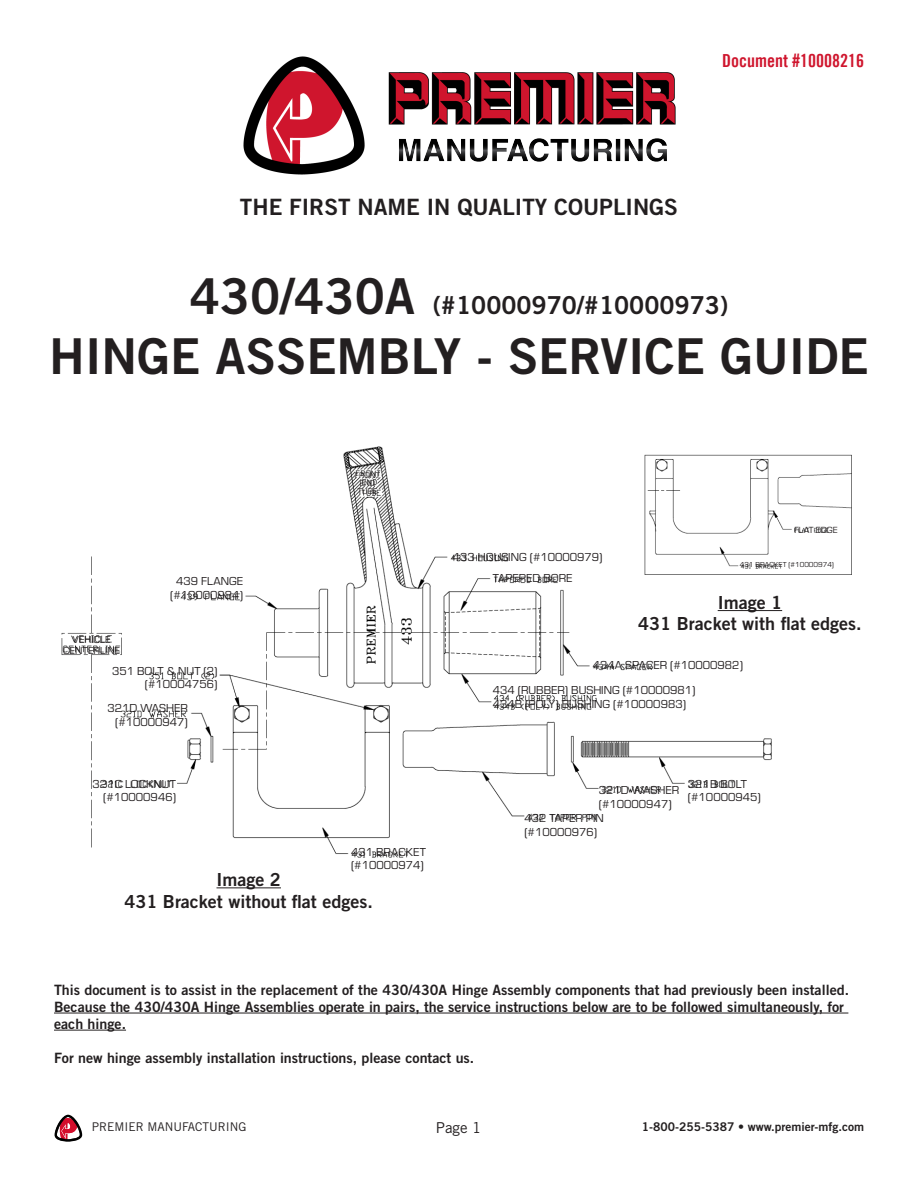
<style>
.page{position:relative;width:918px;height:1188px;background:#fff}
.page>*{position:absolute;margin:0;border:0;box-sizing:border-box;transform-origin:0 0}
.t1{font:49.5px "Trade Gothic LT Std Bd 2";color:#231f20}
.t2{font:24.75px "Trade Gothic LT Std Bd 2";color:#231f20}
.t3{font:22.5px "Trade Gothic LT Std Bd 2";color:#231f20}
.t4{font:18px "Trade Gothic LT Std Bd 2";color:#231f20}
.t5{font:18px "Trade Gothic LT Bold Cond Twenty";color:#cf152d}
.t6{font:15px "Trade Gothic LT Std";color:#231f20}
.t7{font:14.25px/17.1px "Trade Gothic LT Std Bd 2";color:#231f20}
.t8{font:12px "Eurostile";color:#231f20}
.t9{font:12px "Trade Gothic LT Std Bd 2";color:#231f20}
.t10{font:12px "Trade Gothic LT Std";color:#231f20}
.t11{font:10.5px "Eurostile";color:#231f20}
.t12{font:9.3px "Eurostile";color:#231f20}
.t13{font:8.4px "Eurostile";color:#231f20}
.t14{font:7.5px "Eurostile";color:#231f20}
.s1{font-size:49.5px}
</style>
<div class="page">
<img style="left:243px;top:56px;width:433px;height:119px">
<hr style="left:54px;top:1013px;width:794px;height:1px;background:#231f20">
<hr style="left:54px;top:1030px;width:72px;height:1px;background:#231f20">
<svg style="left:54px;top:1114px;width:29px;height:28px"></svg>
<img style="left:61px;top:446px;width:791px;height:412px">
<hr style="left:718px;top:610px;width:64px;height:1px;background:#231f20">
<hr style="left:217px;top:887px;width:64px;height:1px;background:#231f20">
<p class="t5" style="left:722px;top:50px;width:143px">Document #10008216</p>
<p class="t3" style="left:240px;top:193px;width:440px">THE FIRST NAME IN QUALITY COUPLINGS</p>
<p class="t2" style="left:190px;top:290px;width:540px"><span class="s1">430/430A</span> (#10000970/#10000973)</p>
<p class="t1" style="left:49px;top:325px;width:821px">HINGE ASSEMBLY - SERVICE GUIDE</p>
<p class="t11" style="left:73px;top:633px;width:39px">VEHICLE</p>
<p class="t11" style="left:63px;top:643px;width:58px">CENTERLINE</p>
<p class="t8" style="left:176px;top:573px;width:68px">439 FLANGE</p>
<p class="t8" style="left:170px;top:587px;width:74px">(#10000984)</p>
<p class="t8" style="left:112px;top:662px;width:107px">351 BOLT &amp; NUT (2)</p>
<p class="t8" style="left:145px;top:676px;width:74px">(#10004756)</p>
<p class="t8" style="left:108px;top:700px;width:82px">321D WASHER</p>
<p class="t8" style="left:115px;top:714px;width:74px">(#10000947)</p>
<p class="t8" style="left:93px;top:776px;width:85px">321C LOCKNUT</p>
<p class="t8" style="left:103px;top:789px;width:74px">(#10000946)</p>
<p class="t13" style="left:355px;top:469px;width:27px">FRONT</p>
<p class="t13" style="left:360px;top:477px;width:17px">END</p>
<p class="t13" style="left:358px;top:486px;width:21px">TUBE</p>
<p class="t8" style="left:351px;top:844px;width:76px">431 BRACKET</p>
<p class="t8" style="left:351px;top:857px;width:74px">(#10000974)</p>
<p class="t4" style="left:217px;top:868px;width:66px">Image 2</p>
<p class="t4" style="left:125px;top:890px;width:250px">431 Bracket without flat edges.</p>
<p class="t8" style="left:453px;top:549px;width:151px">433 HOUSING (#10000979)</p>
<p class="t8" style="left:493px;top:570px;width:81px">TAPERED BORE</p>
<p class="t12" style="left:794px;top:524px;width:45px">FLAT EDGE</p>
<p class="t14" style="left:740px;top:560px;width:96px">431 BRACKET (#10000974)</p>
<p class="t4" style="left:718px;top:591px;width:66px">Image 1</p>
<p class="t4" style="left:638px;top:613px;width:225px">431 Bracket with flat edges.</p>
<p class="t8" style="left:593px;top:657px;width:152px">434A SPACER (#10000982)</p>
<p class="t8" style="left:493px;top:682px;width:204px">434 (RUBBER) BUSHING (#10000981)</p>
<p class="t8" style="left:493px;top:696px;width:195px">434B (POLY) BUSHING (#10000983)</p>
<p class="t8" style="left:599px;top:782px;width:82px">321D WASHER</p>
<p class="t8" style="left:599px;top:796px;width:74px">(#10000947)</p>
<p class="t8" style="left:524px;top:810px;width:81px">432 TAPER PIN</p>
<p class="t8" style="left:524px;top:824px;width:74px">(#10000976)</p>
<p class="t8" style="left:688px;top:776px;width:61px">321B BOLT</p>
<p class="t8" style="left:688px;top:789px;width:74px">(#10000945)</p>
<p class="t7" style="left:54px;top:981px;width:797px">This document is to assist in the replacement of the 430/430A Hinge Assembly components that had previously been installed.<br>Because the 430/430A Hinge Assemblies operate in pairs, the service instructions below are to be followed simultaneously, for each hinge.</p>
<p class="t7" style="left:54px;top:1049px;width:422px">For new hinge assembly installation instructions, please contact us.</p>
<p class="t10" style="left:92px;top:1120px;width:156px">PREMIER MANUFACTURING</p>
<p class="t6" style="left:436px;top:1119px;width:47px">Page 1</p>
<p class="t9" style="left:642px;top:1119px;width:224px">1-800-255-5387 • www.premier-mfg.com</p>
</div>
